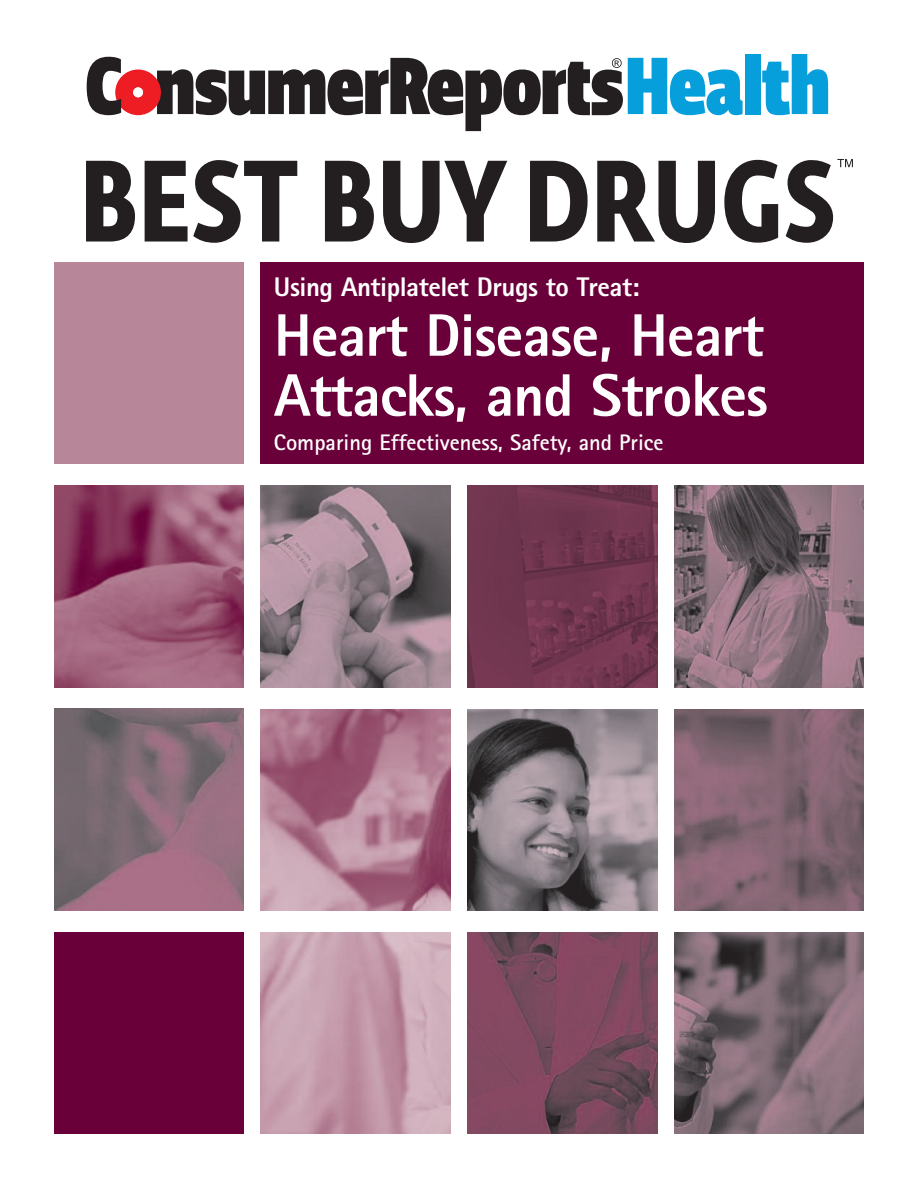
<style>
.page{position:relative;width:918px;height:1188px;background:#fff}
.page>*{position:absolute;margin:0;border:0;box-sizing:border-box;transform-origin:0 0}
.t1{font:800 60px/60px "Rotis Sans Serif";letter-spacing:-.015em;color:#fff}
.t2{font:800 27px "Rotis Sans Serif";letter-spacing:-.015em;color:#fff}
.t3{font:700 22.5px "Rotis Sans Serif";color:#fff}
</style>
<div class="page">
<img style="left:674px;top:932px;width:190px;height:202px">
<img style="left:467px;top:709px;width:190px;height:202px">
<svg style="left:86px;top:161px;width:49px;height:81px"></svg>
<svg style="left:145px;top:160px;width:152px;height:83px"></svg>
<svg style="left:325px;top:161px;width:49px;height:81px"></svg>
<svg style="left:383px;top:161px;width:124px;height:82px"></svg>
<svg style="left:530px;top:161px;width:58px;height:81px"></svg>
<svg style="left:597px;top:161px;width:118px;height:82px"></svg>
<svg style="left:724px;top:160px;width:54px;height:83px"></svg>
<svg style="left:786px;top:159px;width:67px;height:84px"></svg>
<div style="left:745px;top:54px;width:15px;height:60px;background:#069edb"></div>
<svg style="left:762px;top:54px;width:66px;height:61px"></svg>
<svg style="left:87px;top:57px;width:656px;height:74px"></svg>
<div style="left:260px;top:262px;width:604px;height:202px;background:#6a0039"></div>
<img style="left:261px;top:486px;width:189px;height:201px">
<div style="left:54px;top:932px;width:190px;height:202px;background:#6a0039"></div>
<div style="left:54px;top:262px;width:190px;height:202px;background:#b88699"></div>
<img style="left:468px;top:486px;width:189px;height:201px">
<img style="left:261px;top:932px;width:189px;height:202px">
<img style="left:54px;top:709px;width:190px;height:202px">
<img style="left:54px;top:486px;width:190px;height:201px">
<img style="left:261px;top:709px;width:189px;height:202px">
<img style="left:468px;top:932px;width:189px;height:202px">
<img style="left:674px;top:709px;width:190px;height:202px">
<img style="left:674px;top:486px;width:190px;height:201px">
<p class="t2" style="left:274px;top:277px;width:367px">Using Antiplatelet Drugs to Treat:</p>
<h1 class="t1" style="left:274px;top:311px;width:496px">Heart Disease, Heart<br>Attacks, and Strokes</h1>
<p class="t3" style="left:274px;top:435px;width:391px">Comparing Effectiveness, Safety, and Price</p>
</div>
